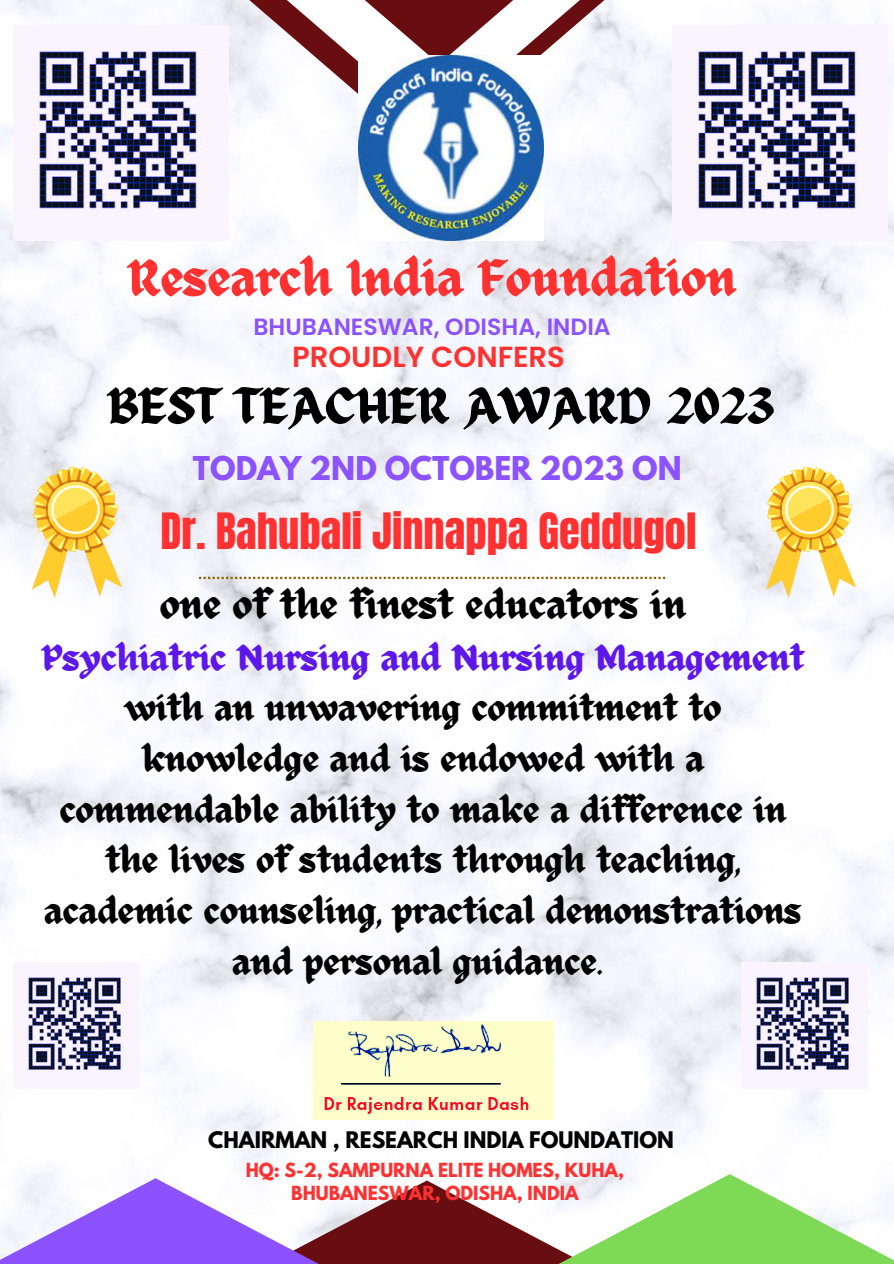
<style>
.page{position:relative;width:894px;height:1264px;background:#fff}
.page>*{position:absolute;margin:0;border:0;box-sizing:border-box;transform-origin:0 0}
.t1{font:51px "ED Celandine";color:#ff3131}
.t2{font:50.1px "ED Celandine";color:#000}
.t3{font:42.45px "Anton";color:#ff3131}
.t4{font:39.75px "ED Celandine";color:#000}
.t5{font:36.3px/50.7px "ED Celandine";color:#000;text-align:center}
.t6{font:36.3px "ED Celandine";color:#5e17eb}
.t7{font:700 29.1px "League Spartan";color:#8c52ff}
.t8{font:600 29.1px "Poppins";color:#ff3131}
.t9{font:600 23.55px "Poppins";color:#8c52ff}
.t10{font:700 20.25px "League Spartan";color:#000}
.t11{font:700 17.25px/23.7px "League Spartan";color:#ff3131;text-align:center}
</style>
<div class="page">
<img style="left:0;top:24px;width:893px;height:1154px">
<svg style="left:0;top:0;width:873px;height:153px"></svg>
<svg style="left:62px;top:0;width:742px;height:126px"></svg>
<svg style="left:140px;top:0;width:597px;height:64px"></svg>
<svg style="left:0;top:1178px;width:439px;height:85px"></svg>
<div style="left:413px;top:1221px;width:480px;height:42px;background:#680d10"></div>
<img style="left:32px;top:468px;width:89px;height:129px">
<svg style="left:199px;top:577px;width:466px;height:2px"></svg>
<img style="left:14px;top:25px;width:214px;height:215px">
<img style="left:358px;top:56px;width:185px;height:184px">
<img style="left:766px;top:468px;width:88px;height:129px">
<img style="left:741px;top:962px;width:126px;height:126px">
<img style="left:313px;top:1021px;width:240px;height:98px">
<img style="left:14px;top:962px;width:126px;height:126px">
<svg style="left:439px;top:1174px;width:454px;height:89px"></svg>
<img style="left:672px;top:25px;width:214px;height:215px">
<p class="t1" style="left:128px;top:250px;width:609px">Research India Foundation</p>
<p class="t9" style="left:253px;top:310px;width:359px">BHUBANESWAR, ODISHA, INDIA</p>
<p class="t8" style="left:292px;top:336px;width:274px">PROUDLY CONFERS</p>
<p class="t2" style="left:108px;top:378px;width:668px">BEST TEACHER AWARD 2023</p>
<p class="t7" style="left:193px;top:453px;width:490px">TODAY 2ND OCTOBER 2023 ON</p>
<p class="t3" style="left:160px;top:501px;width:537px">Dr. Bahubali Jinnappa Geddugol</p>
<p class="t4" style="left:160px;top:583px;width:527px">one of the finest educators in</p>
<p class="t6" style="left:42px;top:637px;width:763px">Psychiatric Nursing and Nursing Management</p>
<p class="t5" style="left:44px;top:685px;width:758px">with an unwavering commitment to knowledge and is endowed with a commendable ability to make a difference in the lives of students through teaching, academic counseling, practical demonstrations and personal guidance.</p>
<p class="t10" style="left:208px;top:1129px;width:467px">CHAIRMAN , RESEARCH INDIA FOUNDATION</p>
<p class="t11" style="left:246px;top:1159px;width:379px">HQ: S-2, SAMPURNA ELITE HOMES, KUHA,<br>BHUBANESWAR, ODISHA, INDIA</p>
</div>
